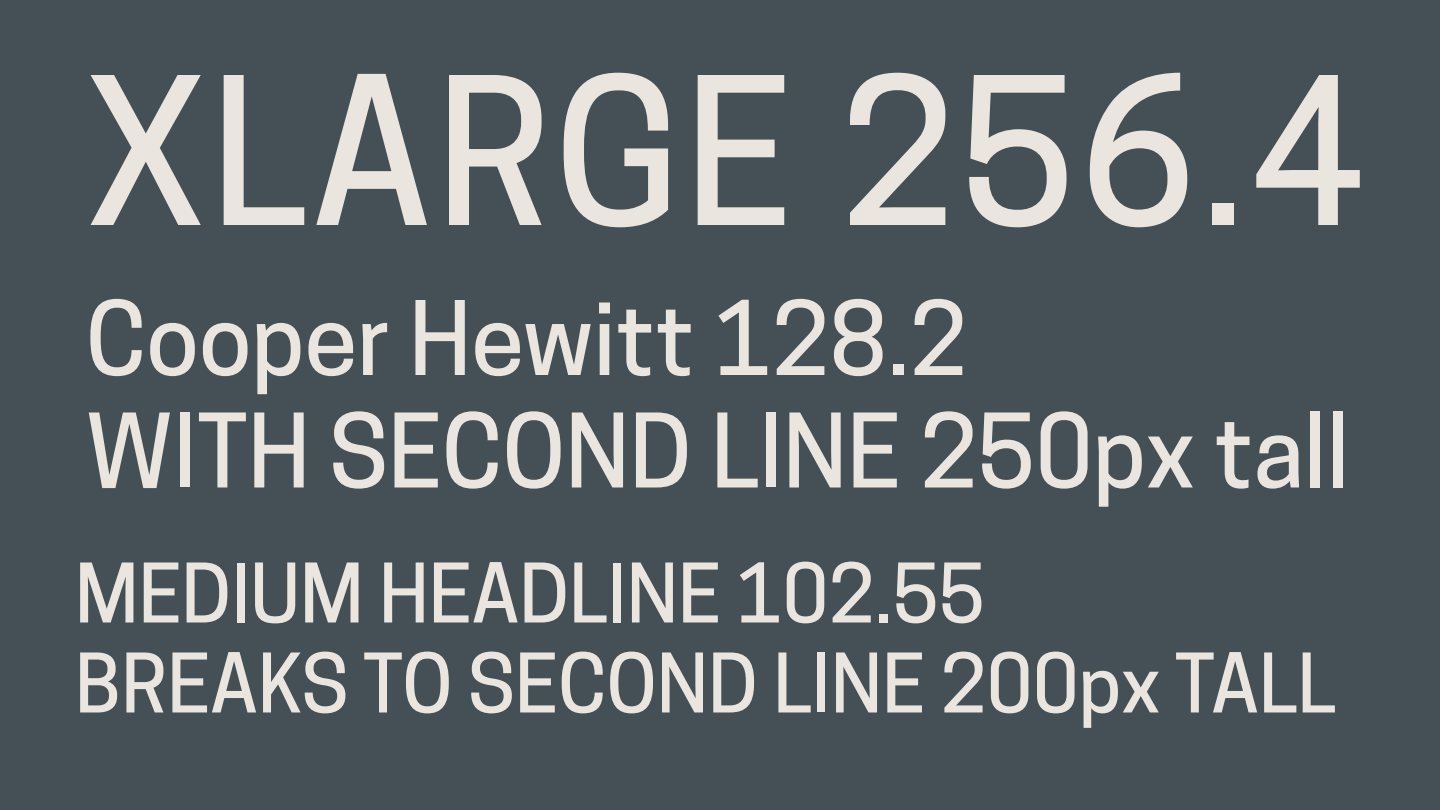
<style>
.page{position:relative;width:1440px;height:810px;background:#445055}
.page>*{position:absolute;margin:0;border:0;box-sizing:border-box;transform-origin:0 0}
.t1{font:500 192.3px "Cooper Hewitt";letter-spacing:.025em;color:#eae5de}
.t2{font:500 96.15px/112.5px "Cooper Hewitt";color:#eae5de}
.t3{font:500 76.95px/90px "Cooper Hewitt";color:#eae5de}
</style>
<div class="page">
<h1 class="t1" style="left:86px;top:40px;width:1282px">XLARGE 256.4</h1>
<p class="t2" style="left:86px;top:283px;width:1265px">Cooper Hewitt 128.2<br>WITH SECOND LINE 250px tall</p>
<p class="t3" style="left:75px;top:549px;width:1263px">MEDIUM HEADLINE 102.55<br>BREAKS TO SECOND LINE 200px TALL</p>
</div>
